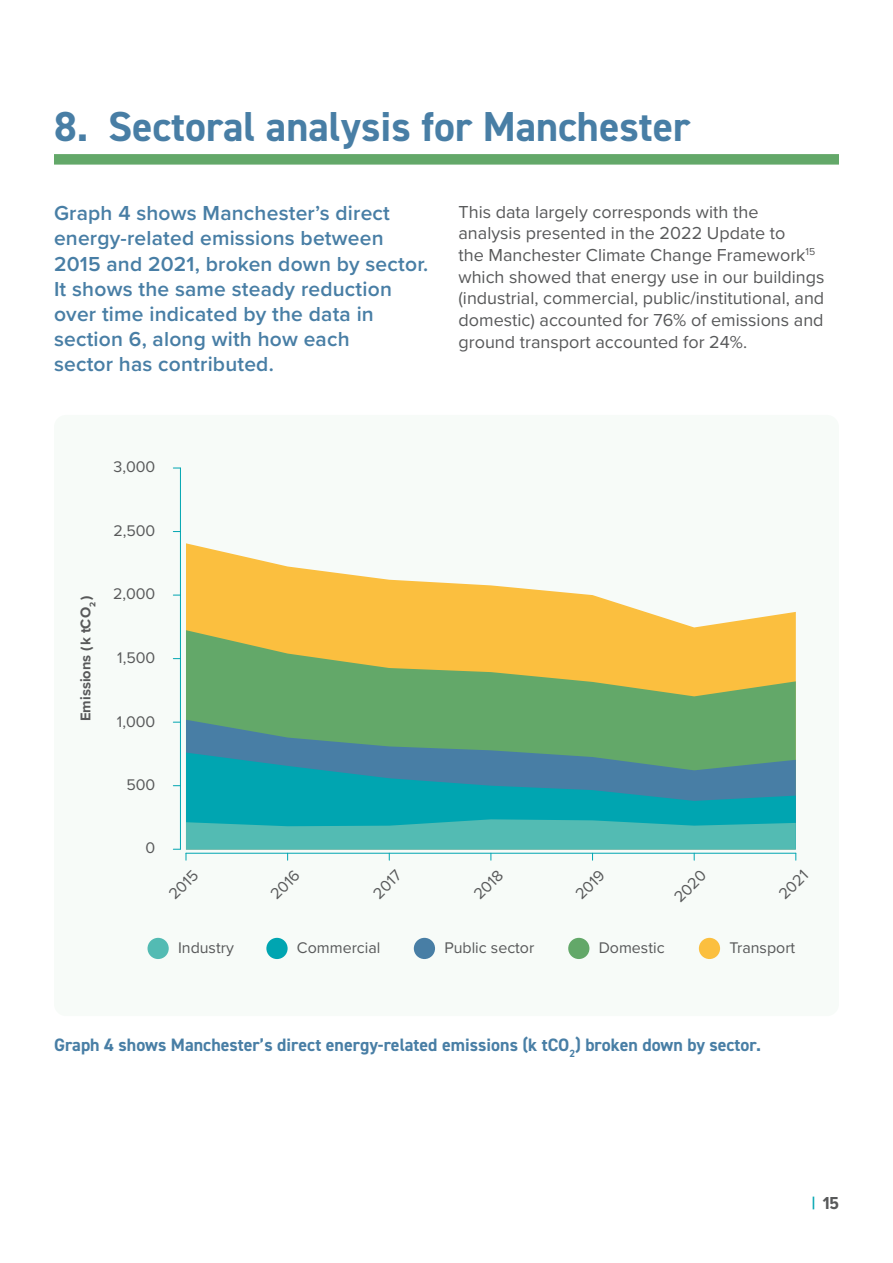
<style>
.page{position:relative;width:893px;height:1263px;background:#fff}
.page>*{position:absolute;margin:0;border:0;box-sizing:border-box;transform-origin:0 0}
.Section_title{font:700 42px "DIN2014";color:#487ea5}
.Intro_paras{font:600 21px/25.2px "Proxima Nova";letter-spacing:.01em;color:#487ea5}
.Body{font:18px/21.6px "Proxima Nova";color:#58595a}
.Body-2{font:700 18px "DIN2014";color:#487ea5}
.t1{font:700 18px "Proxima Nova Cond";color:#58595a}
.t2{font:16.05px "Proxima Nova";color:#58595a}
.t3{font:700 14.7px "Proxima Nova";color:#58595a}
.s1{color:#00a5b1}
</style>
<div class="page">
<div style="left:54px;top:415px;width:785px;height:601px;background:#f7fbf8;border-radius:12px"></div>
<div style="left:54px;top:154px;width:785px;height:11px;background:#63a869"></div>
<svg style="left:186px;top:543px;width:610px;height:87px"></svg>
<div style="left:148px;top:938px;width:21px;height:21px;background:#53bbb3;border-radius:50%"></div>
<div style="left:266px;top:938px;width:22px;height:21px;background:#00a5b1;border-radius:50%"></div>
<div style="left:414px;top:938px;width:21px;height:21px;background:#487ea5;border-radius:50%"></div>
<div style="left:699px;top:938px;width:21px;height:21px;background:#fbbf3f;border-radius:50%"></div>
<div style="left:568px;top:938px;width:21px;height:21px;background:#63a869;border-radius:50%"></div>
<hr style="left:180px;top:468px;width:1px;height:381px;background:#00a5b1">
<svg style="left:186px;top:630px;width:610px;height:90px;background:#a8b255"></svg>
<svg style="left:186px;top:720px;width:610px;height:32px;background:#5d9f74"></svg>
<svg style="left:186px;top:752px;width:610px;height:67px;background:#2296a7"></svg>
<svg style="left:173px;top:819px;width:623px;height:41px"></svg>
<p class="Section_title" style="left:54px;top:98px;width:638px">8. Sectoral analysis for Manchester</p>
<p class="Intro_paras" style="left:54px;top:200px;width:376px">Graph 4 shows Manchester’s direct energy-related emissions between<br>2015 and 2021, broken down by sector.<br>It shows the same steady reduction over time indicated by the data in section 6, along with how each<br>sector has contributed.</p>
<p class="Body" style="left:458px;top:200px;width:368px">This data largely corresponds with the analysis presented in the 2022 Update to<br>the Manchester Climate Change Framework<sup>15 </sup>which showed that energy use in our buildings (industrial, commercial, public/institutional, and domestic) accounted for 76% of emissions and ground transport accounted for 24%.</p>
<p class="t2" style="left:113px;top:455px;width:43px">3,000</p>
<p class="t2" style="left:113px;top:519px;width:44px">2,500</p>
<p class="t3" style="left:75px;top:721px;width:127px;rotate:-90deg">Emissions (k tCO<sub>2</sub> )</p>
<p class="t2" style="left:113px;top:582px;width:44px">2,000</p>
<p class="t2" style="left:117px;top:646px;width:40px">1,500</p>
<p class="t2" style="left:117px;top:709px;width:40px">1,000</p>
<p class="t2" style="left:126px;top:773px;width:30px">500</p>
<p class="t2" style="left:146px;top:835px;width:11px">0</p>
<p class="t2" style="left:163px;top:888px;width:36px;rotate:-45deg">2015</p>
<p class="t2" style="left:265px;top:888px;width:36px;rotate:-45deg">2016</p>
<p class="t2" style="left:367px;top:887px;width:34px;rotate:-45deg">2017</p>
<p class="t2" style="left:468px;top:888px;width:35px;rotate:-45deg">2018</p>
<p class="t2" style="left:570px;top:888px;width:36px;rotate:-45deg">2019</p>
<p class="t2" style="left:668px;top:891px;width:40px;rotate:-45deg">2020</p>
<p class="t2" style="left:773px;top:888px;width:35px;rotate:-45deg">2021</p>
<p class="t2" style="left:178px;top:935px;width:57px">Industry</p>
<p class="t2" style="left:297px;top:936px;width:85px">Commercial</p>
<p class="t2" style="left:444px;top:936px;width:92px">Public sector</p>
<p class="t2" style="left:599px;top:936px;width:67px">Domestic</p>
<p class="t2" style="left:729px;top:936px;width:67px">Transport</p>
<p class="Body-2" style="left:54px;top:1033px;width:709px">Graph 4 shows Manchester’s direct energy-related emissions (k tCO<sub>2</sub>) broken down by sector.</p>
<p class="t1" style="left:812px;top:1190px;width:29px"><span class="s1">|</span> 15</p>
</div>
